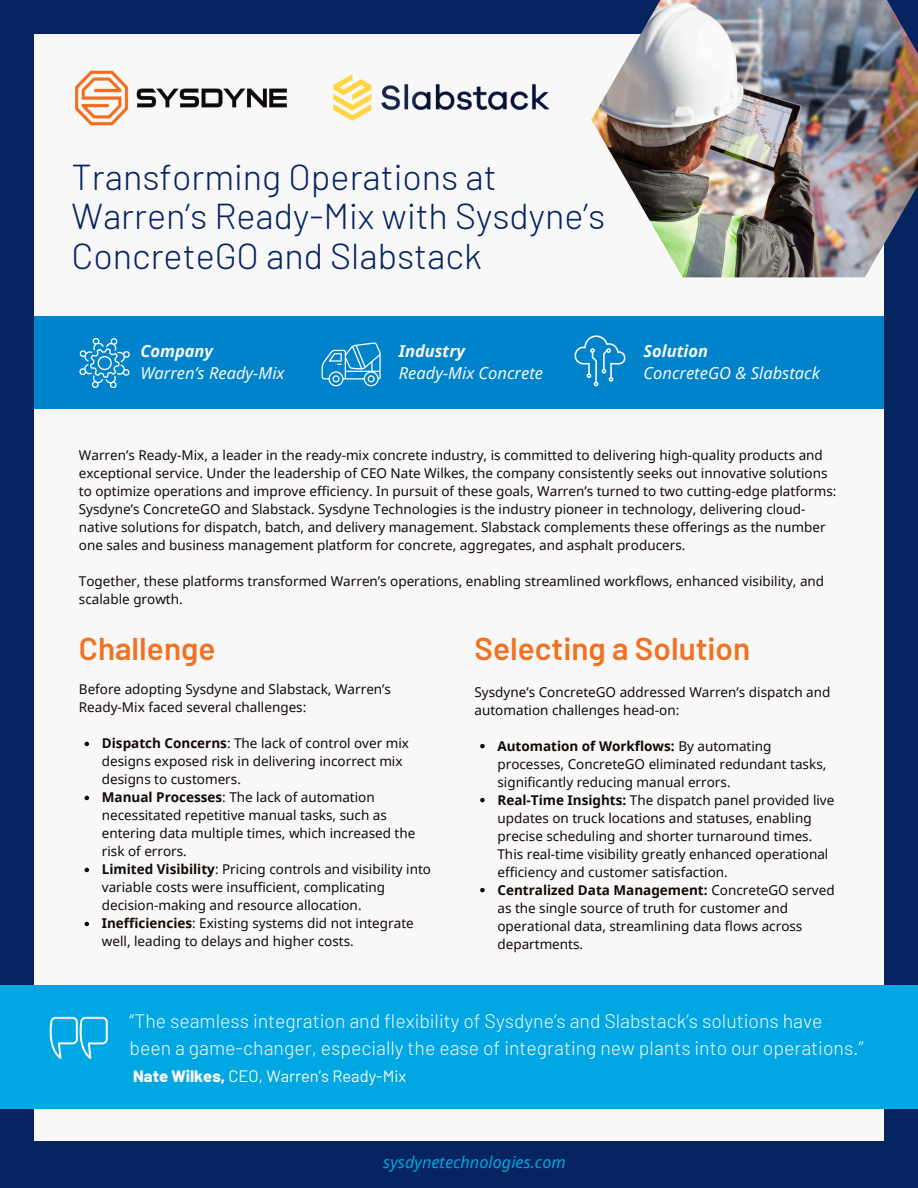
<style>
.page{position:relative;width:918px;height:1188px;background:#052460}
.page>*{position:absolute;margin:0;border:0;box-sizing:border-box;transform-origin:0 0}
.t1{font:300 36px/39.3px "Barlow";color:#052460}
.t2{font:600 31.5px "Barlow";color:#f37121}
.t3{font:300 19.5px/27px "Barlow";color:#f8f8f8}
.t4{font:italic 16.5px/21.3px "Noto Sans";color:#f8f8f8}
.t5{font:16.5px "Barlow";color:#f8f8f8}
.t6{font:italic 16.35px "Noto Sans";color:#00a7e2}
.t7{font:13.5px/18px "Noto Sans";color:#120907}
.s1{font-weight:700}
.s2{font-weight:800}
</style>
<div class="page">
<div style="left:34px;top:34px;width:850px;height:1107px;background:#f8f8f8"></div>
<img style="left:75px;top:70px;width:212px;height:56px">
<img style="left:591px;top:0;width:327px;height:277px">
<div style="left:34px;top:317px;width:850px;height:92px;background:#0083ca"></div>
<svg style="left:79px;top:337px;width:51px;height:51px"></svg>
<svg style="left:322px;top:342px;width:59px;height:44px"></svg>
<svg style="left:574px;top:335px;width:51px;height:51px"></svg>
<img style="left:333px;top:74px;width:217px;height:47px">
<div style="left:0;top:985px;width:918px;height:124px;background:#00a7e2"></div>
<svg style="left:49px;top:1017px;width:59px;height:41px"></svg>
<svg style="left:480px;top:744px;width:5px;height:4px"></svg>
<svg style="left:480px;top:798px;width:5px;height:4px"></svg>
<svg style="left:480px;top:888px;width:5px;height:4px"></svg>
<svg style="left:85px;top:742px;width:4px;height:4px"></svg>
<svg style="left:85px;top:796px;width:4px;height:4px"></svg>
<svg style="left:85px;top:868px;width:4px;height:4px"></svg>
<svg style="left:85px;top:922px;width:4px;height:4px"></svg>
<p class="t1" style="left:72px;top:156px;width:535px">Transforming Operations at<br>Warren’s Ready-Mix with Sysdyne’s<br>ConcreteGO and Slabstack</p>
<p class="t4" style="left:140px;top:340px;width:146px"><span class="s1">Company<br></span>Warren’s Ready-Mix</p>
<h1 class="t4" style="left:399px;top:340px;width:146px"><span class="s1">Industry<br></span>Ready-Mix Concrete</h1>
<p class="t4" style="left:644px;top:340px;width:178px"><span class="s1">Solution<br></span>ConcreteGO &amp; Slabstack</p>
<p class="t7" style="left:79px;top:446px;width:759px">Warren’s Ready-Mix, a leader in the ready-mix concrete industry, is committed to delivering high-quality products and exceptional service. Under the leadership of CEO Nate Wilkes, the company consistently seeks out innovative solutions to optimize operations and improve efficiency. In pursuit of these goals, Warren’s turned to two cutting-edge platforms:<br>Sysdyne’s ConcreteGO and Slabstack. Sysdyne Technologies is the industry pioneer in technology, delivering cloud&shy;native solutions for dispatch, batch, and delivery management. Slabstack complements these offerings as the number one sales and business management platform for concrete, aggregates, and asphalt producers.</p>
<h4 class="t7" style="left:79px;top:572px;width:747px">Together, these platforms transformed Warren’s operations, enabling streamlined workflows, enhanced visibility, and scalable growth.</h4>
<p class="t2" style="left:79px;top:628px;width:138px">Challenge</p>
<h4 class="t2" style="left:475px;top:629px;width:277px">Selecting a Solution</h4>
<p class="t7" style="left:79px;top:680px;width:314px">Before adopting Sysdyne and Slabstack, Warren’s<br>Ready-Mix faced several challenges:</p>
<p class="t7" style="left:102px;top:734px;width:309px"><span class="s1">Dispatch Concerns</span>: The lack of control over mix designs exposed risk in delivering incorrect mix designs to customers.</p>
<p class="t7" style="left:102px;top:788px;width:315px"><span class="s1">Manual Processes</span>: The lack of automation necessitated repetitive manual tasks, such as entering data multiple times, which increased the risk of errors.</p>
<p class="t7" style="left:102px;top:860px;width:331px"><span class="s1">Limited Visibility</span>: Pricing controls and visibility into variable costs were insufficient, complicating decision-making and resource allocation.</p>
<h2 class="t7" style="left:102px;top:914px;width:313px"><span class="s1">Inefficiencies</span>: Existing systems did not integrate well, leading to delays and higher costs.</h2>
<p class="t7" style="left:475px;top:682px;width:357px">Sysdyne’s ConcreteGO addressed Warren’s dispatch and automation challenges head-on:</p>
<p class="t7" style="left:497px;top:736px;width:330px"><span class="s1">Automation of Workflows:</span> By automating processes, ConcreteGO eliminated redundant tasks, significantly reducing manual errors.</p>
<h2 class="t7" style="left:497px;top:790px;width:338px"><span class="s1">Real-Time Insights:</span> The dispatch panel provided live updates on truck locations and statuses, enabling precise scheduling and shorter turnaround times.<br>This real-time visibility greatly enhanced operational efficiency and customer satisfaction.</h2>
<p class="t7" style="left:497px;top:880px;width:339px"><span class="s1">Centralized Data Management:</span> ConcreteGO served as the single source of truth for customer and operational data, streamlining data flows across departments.</p>
<p class="t3" style="left:130px;top:1006px;width:735px">“The seamless integration and flexibility of Sysdyne’s and Slabstack’s solutions have been a game-changer, especially the ease of integrating new plants into our operations.”</p>
<p class="t5" style="left:133px;top:1065px;width:275px"><span class="s2">Nate Wilkes,</span> CEO, Warren’s Ready-Mix</p>
<h4 class="t6" style="left:383px;top:1151px;width:184px">sysdynetechnologies.com</h4>
</div>
